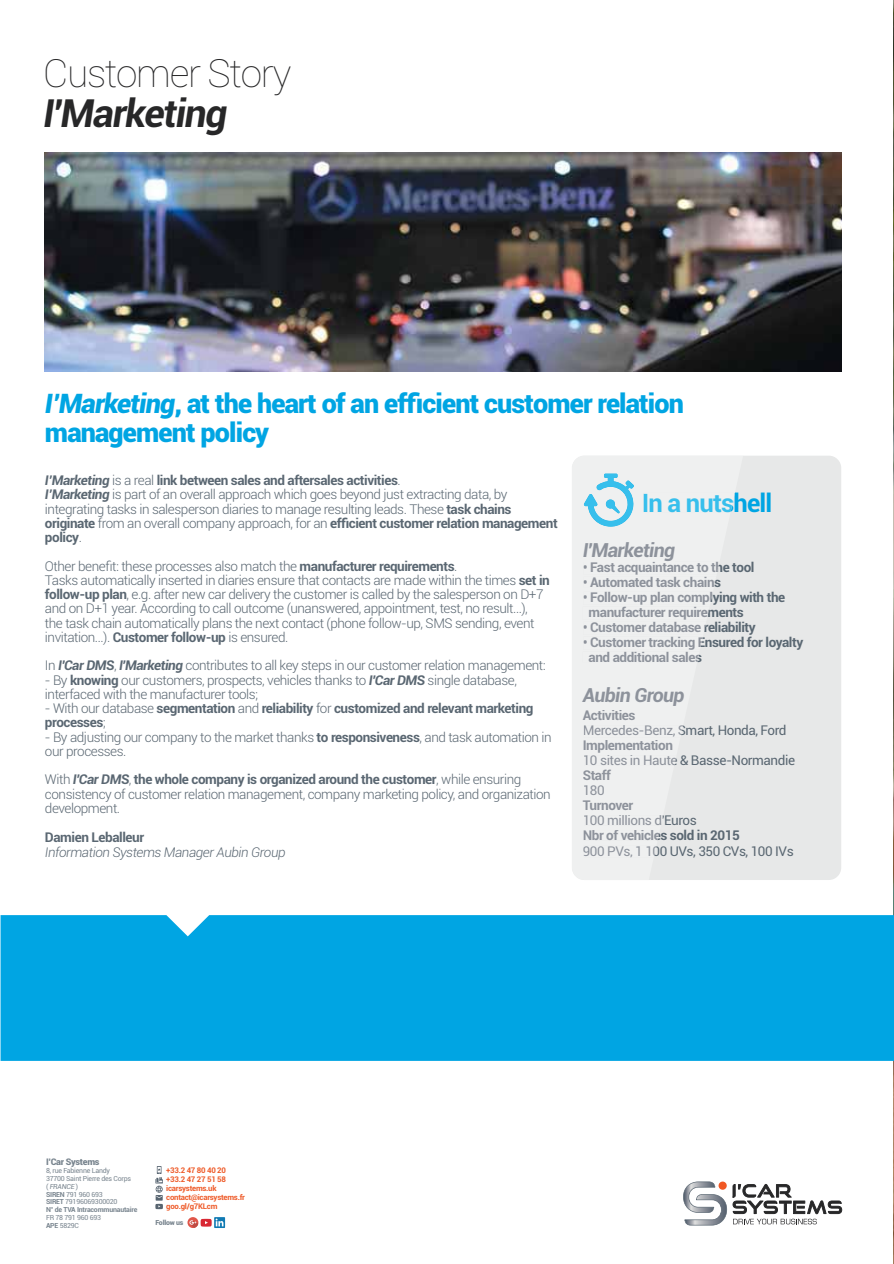
<style>
.page{position:relative;width:894px;height:1264px;background:#fff}
.page>*{position:absolute;margin:0;border:0;box-sizing:border-box;transform-origin:0 0}
.t1{font:100 38.85px "Roboto";letter-spacing:-.03em;color:#272728}
.t2{font:italic 700 38.85px "Roboto";letter-spacing:-.03em;color:#272728}
.t3{font:900 27px/28.5px "Roboto";letter-spacing:-.03em;color:#00a5e3}
.t4{font:700 25.5px "Roboto";letter-spacing:-.03em;color:#37bfec}
.t5{font:italic 700 19.5px "Roboto";letter-spacing:-.03em;color:#8d929b}
.t6{font:300 13.5px/14.2px "Roboto";letter-spacing:-.03em;color:#5a6772}
.t7{font:700 13.5px/15px "Roboto";letter-spacing:-.03em;color:#8d929b}
.t8{font:13.5px/15px "Roboto";letter-spacing:-.03em;color:#8d929b}
.t9{font:700 13.5px/14.2px "Roboto";letter-spacing:-.03em;color:#5a6772}
.t10{font:italic 300 13.5px "Roboto";letter-spacing:-.03em;color:#5a6772}
.t11{font:13.5px "Roboto";letter-spacing:-.03em;color:#5a6772}
.t12{font:900 9.15px "Roboto";letter-spacing:-.03em;color:#78848e}
.t13{font:700 7.8px/9px "Roboto";letter-spacing:-.03em;color:#ee5927}
.t14{font:7.05px/7.9px "Roboto";letter-spacing:-.03em;color:#78848e}
.t15{font:900 6.9px "Roboto";letter-spacing:-.03em;color:#78848e}
.s1{font-style:italic}
.s2{font-weight:700;font-style:italic}
.s3{font-weight:700}
.s4{font-weight:300}
.s5{color:#00a5e3}
.s6{color:#5a6772}
.s7{color:#8d929b}
.s8{font-weight:700;color:#5a6772}
</style>
<div class="page">
<img style="left:893px;top:0;width:1px;height:1264px">
<div style="left:1px;top:915px;width:892px;height:146px;background:#00a5e3"></div>
<svg style="left:683px;top:1181px;width:159px;height:44px"></svg>
<div style="left:718px;top:1181px;width:9px;height:8px;background:#f15824;border-radius:50%"></div>
<hr style="left:893px;top:786px;width:1px;height:275px;background:#00a5e3">
<div style="left:572px;top:456px;width:269px;height:424px;background:#e7e8e8;border-radius:12px"></div>
<div style="left:583px;top:542px;width:92px;height:19px;background:#eff0f0"></div>
<div style="left:582px;top:687px;width:102px;height:19px;background:#eff0f0"></div>
<div style="left:583px;top:710px;width:52px;height:10px;background:#eff0f0"></div>
<div style="left:584px;top:740px;width:88px;height:13px;background:#eff0f0"></div>
<div style="left:583px;top:770px;width:28px;height:10px;background:#eff0f0"></div>
<div style="left:584px;top:786px;width:20px;height:9px;background:#eff0f0"></div>
<div style="left:583px;top:801px;width:50px;height:9px;background:#eff0f0"></div>
<svg style="left:584px;top:473px;width:50px;height:54px"></svg>
<img style="left:45px;top:153px;width:796px;height:218px">
<svg style="left:214px;top:1217px;width:11px;height:11px"></svg>
<svg style="left:187px;top:1217px;width:11px;height:11px"></svg>
<svg style="left:189px;top:1218px;width:34px;height:10px"></svg>
<svg style="left:155px;top:1166px;width:8px;height:43px"></svg>
<h1 class="t1" style="left:43px;top:46px;width:250px">Customer Story</h1>
<h1 class="t2" style="left:43px;top:91px;width:186px">I'Marketing</h1>
<h2 class="t3" style="left:45px;top:389px;width:640px"><span class="s1">I’Marketing</span>, at the heart of an efficient customer relation management policy</h2>
<p class="t6" style="left:45px;top:474px;width:514px"><span class="s2">I’Marketing</span> is a real <span class="s3">link between sales and aftersales activities</span>.<br><span class="s2">I’Marketing</span> is part of an overall approach which goes beyond just extracting data, by integrating tasks in salesperson diaries to manage resulting leads. These <span class="s3">task chains originate</span> from an overall company approach, for an <span class="s3">efficient customer relation management policy</span>.</p>
<p class="t6" style="left:45px;top:560px;width:506px">Other benefit: these processes also match the <span class="s3">manufacturer requirements</span>.<br>Tasks automatically inserted in diaries ensure that contacts are made within the times <span class="s3">set in follow-up plan</span>, e.g. after new car delivery the customer is called by the salesperson on D+7 and on D+1 year. According to call outcome (unanswered, appointment, test, no result…),<br>the task chain automatically plans the next contact (phone follow-up, SMS sending, event invitation…). <span class="s3">Customer follow-up</span> is ensured.</p>
<p class="t6" style="left:45px;top:659px;width:502px">In <span class="s2">I'Car DMS</span>, <span class="s2">I'Marketing</span> contributes to all key steps in our customer relation management:</p>
<p class="t6" style="left:45px;top:674px;width:473px">- By <span class="s3">knowing</span> our customers, prospects, vehicles thanks to <span class="s2">I'Car DMS</span> single database, interfaced with the manufacturer tools;</p>
<p class="t9" style="left:45px;top:702px;width:490px"><span class="s4">- With our database</span> segmentation <span class="s4">and</span> reliability <span class="s4">for</span> customized and relevant marketing processes<span class="s4">;</span></p>
<p class="t6" style="left:45px;top:731px;width:508px">- By adjusting our company to the market thanks <span class="s3">to responsiveness</span>, and task automation in our processes.</p>
<p class="t6" style="left:45px;top:773px;width:507px">With <span class="s2">I'Car DMS</span>, <span class="s3">the whole company is organized around the customer</span>, while ensuring consistency of customer relation management, company marketing policy, and organization development.</p>
<p class="t9" style="left:45px;top:831px;width:101px">Damien Leballeur</p>
<p class="t10" style="left:45px;top:844px;width:242px">Information Systems Manager Aubin Group</p>
<h3 class="t4" style="left:642px;top:493px;width:132px">In a nutsh<span class="s5">ell</span></h3>
<h3 class="t5" style="left:583px;top:539px;width:94px">I'Marketing</h3>
<p class="t7" style="left:583px;top:576px;width:140px">• Automated task chains</p>
<p class="t7" style="left:583px;top:561px;width:173px">• Fast acquaintance to th<span class="s6">e tool</span></p>
<p class="t7" style="left:588px;top:591px;width:198px;text-indent:-6px">• Follow-up plan comply<span class="s6">ing with the </span>manufacturer requirem<span class="s6">ents</span></p>
<p class="t7" style="left:583px;top:621px;width:174px">• Customer database r<span class="s6">eliability</span></p>
<p class="t7" style="left:583px;top:636px;width:222px">• Customer tracking E<span class="s6">nsured for loyalty</span></p>
<p class="t7" style="left:588px;top:651px;width:115px">and additional sales</p>
<h3 class="t5" style="left:583px;top:684px;width:103px">Aubin Group</h3>
<p class="t7" style="left:583px;top:709px;width:54px">Activities</p>
<p class="t7" style="left:583px;top:739px;width:92px">Implementation</p>
<p class="t7" style="left:583px;top:769px;width:29px">Staff</p>
<p class="t8" style="left:583px;top:783px;width:23px">180</p>
<p class="t7" style="left:583px;top:799px;width:52px">Turnover</p>
<p class="t8" style="left:583px;top:723px;width:205px">Mercedes-Benz, S<span class="s6">mart, Honda, Ford</span></p>
<p class="t11" style="left:583px;top:753px;width:214px"><span class="s7">10 sites in Haute</span> &amp; Basse-Normandie</p>
<p class="t8" style="left:583px;top:813px;width:212px">100 millions d'<span class="s6">Euros<br></span><span class="s3">Nbr of vehicle</span><span class="s8">s sold in 2015<br></span>900 PVs, 1 10<span class="s6">0 UVs, 350 CVs, 100 IVs</span></p>
<p class="t12" style="left:46px;top:1156px;width:55px">I’Car Systems</p>
<p class="t14" style="left:46px;top:1166px;width:93px">8, rue Fabienne Landy<br>37700 Saint Pierre des Corps<br>( <span class="s1">FRANCE</span> )<br><span class="s3">SIREN</span> 791 960 693<br><span class="s3">SIRET</span> 79196069300020<br><span class="s3">N° de TVA Intracommunautaire</span></p>
<p class="t14" style="left:46px;top:1214px;width:57px">FR 78 791 960 693<br><span class="s3">APE</span> 5829C</p>
<p class="t15" style="left:155px;top:1219px;width:29px">Follow us</p>
<p class="t13" style="left:166px;top:1166px;width:80px">+33.2 47 80 40 20 +33.2 47 27 51 58 icarsystems.uk contact@icarsystems.fr goo.gl/g7KLcm</p>
</div>
